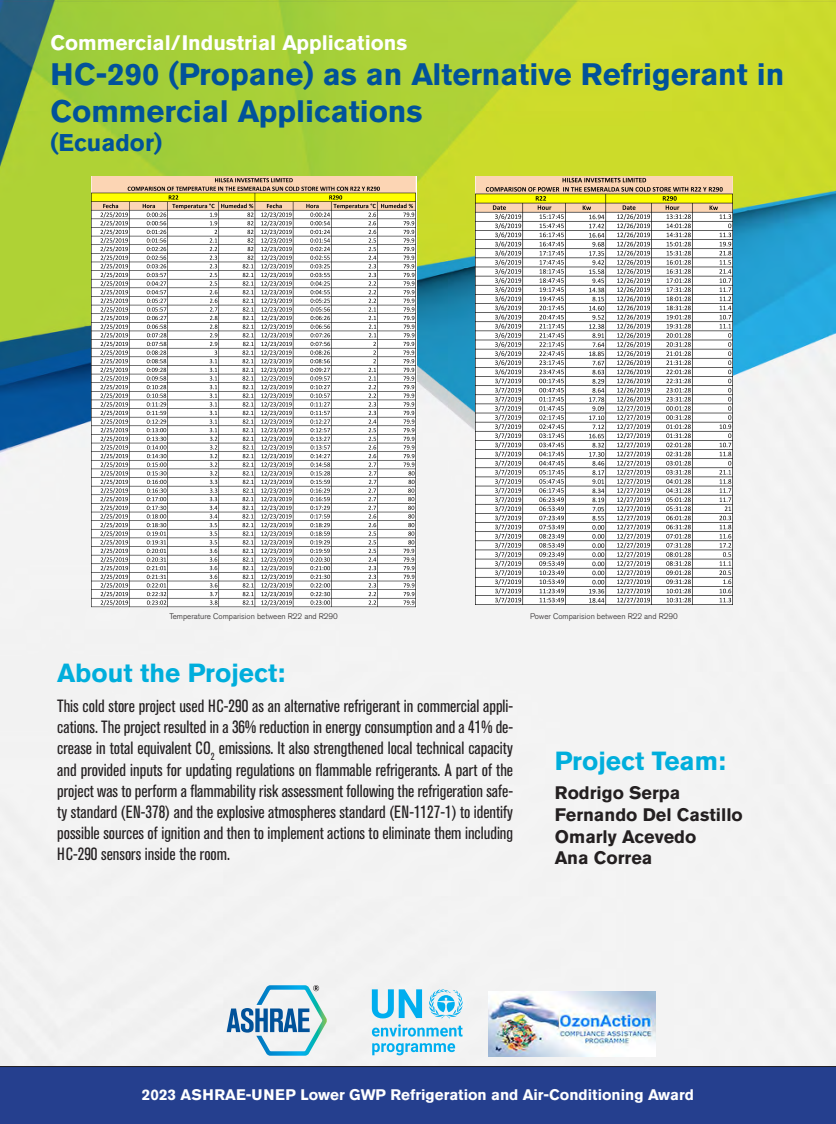
<style>
.page{position:relative;width:836px;height:1124px;background:#fff}
.page>*{position:absolute;margin:0;border:0;box-sizing:border-box;transform-origin:0 0}
.t1{font:700 30.8px/37px "Akzidenz Grotesk BE";color:#01529a}
.t2{font:700 26px "Akzidenz Grotesk BE";color:#00aedc}
.t3{font:700 24px "Akzidenz Grotesk BE";color:#01529a}
.t4{font:700 20.8px "Akzidenz Grotesk BE";color:#fff}
.t5{font:700 18px "Akzidenz Grotesk BE";color:#231f20}
.t6{font:condensed 17.6px/21.1px "Akzidenz Grotesk BE";color:#231f20;text-align:justify}
.t7{font:700 15.2px "Akzidenz Grotesk BE";color:#fff}
.t8{font:300 8px "Akzidenz Grotesk BE";color:#231f20}
</style>
<div class="page">
<img style="left:0;top:0;width:835px;height:1066px">
<div style="left:0;top:1066px;width:835px;height:57px;background:#253f8e"></div>
<svg style="left:428px;top:988px;width:35px;height:30px"></svg>
<svg style="left:372px;top:989px;width:50px;height:29px"></svg>
<svg style="left:372px;top:1024px;width:90px;height:12px"></svg>
<svg style="left:372px;top:1042px;width:83px;height:13px"></svg>
<svg style="left:226px;top:984px;width:101px;height:71px"></svg>
<img style="left:488px;top:991px;width:166px;height:65px">
<img style="left:92px;top:177px;width:324px;height:430px">
<img style="left:475px;top:177px;width:257px;height:427px">
<p class="t4" style="left:50px;top:31px;width:358px">Commercial/Industrial Applications</p>
<p class="t1" style="left:50px;top:56px;width:735px">HC-290 (Propane) as an Alternative Refrigerant in<br>Commercial Applications</p>
<p class="t3" style="left:50px;top:129px;width:113px">(Ecuador)</p>
<p class="t8" style="left:169px;top:612px;width:170px">Temperature Comparision between R22 and R290</p>
<p class="t8" style="left:530px;top:612px;width:149px">Power Comparision between R22 and R290</p>
<p class="t2" style="left:57px;top:658px;width:229px">About the Project:</p>
<p class="t6" style="left:57px;top:695px;width:457px">This cold store project used HC-290 as an alternative refrigerant in commercial appli&shy;cations. The project resulted in a 36% reduction in energy consumption and a 41% de&shy;crease in total equivalent CO<sub>2</sub> emissions. It also strengthened local technical capacity and provided inputs for updating regulations on flammable refrigerants. A part of the project was to perform a flammability risk assessment following the refrigeration safe&shy;ty standard (EN-378) and the explosive atmospheres standard (EN-1127-1) to identify possible sources of ignition and then to implement actions to eliminate them including HC-290 sensors inside the room.</p>
<p class="t2" style="left:554px;top:746px;width:172px">Project Team:</p>
<p class="t5" style="left:554px;top:782px;width:127px">Rodrigo Serpa</p>
<p class="t5" style="left:554px;top:804px;width:189px">Fernando Del Castillo</p>
<p class="t5" style="left:554px;top:825px;width:143px">Omarly Acevedo</p>
<p class="t5" style="left:554px;top:847px;width:99px">Ana Correa</p>
<p class="t7" style="left:142px;top:1085px;width:553px">2023 ASHRAE-UNEP Lower GWP Refrigeration and Air-Conditioning Award</p>
</div>
